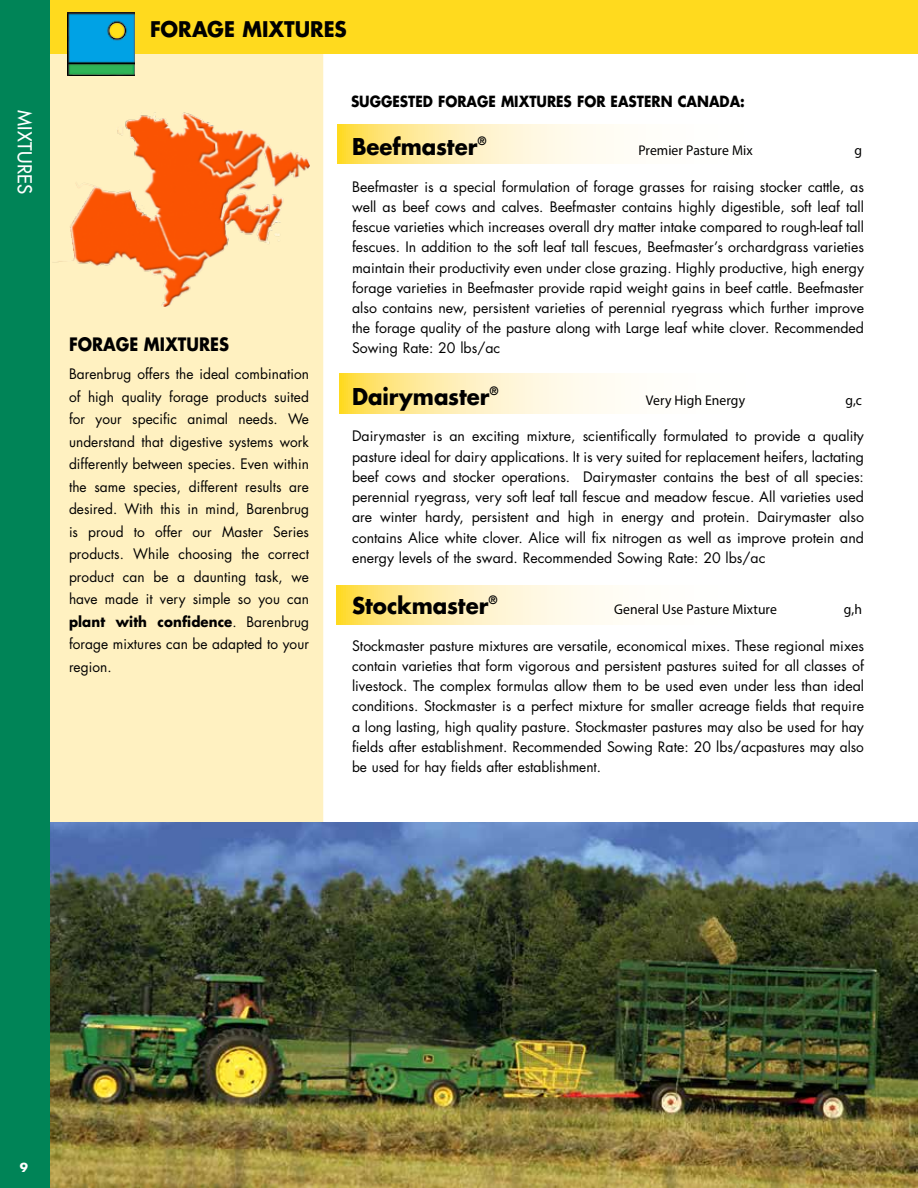
<style>
.page{position:relative;width:918px;height:1188px;background:#fff}
.page>*{position:absolute;margin:0;border:0;box-sizing:border-box;transform-origin:0 0}
.t1{font:700 22.5px "Futura Std";letter-spacing:-.005em;color:#000;scale:.95 1}
.t2{font:700 21px "Futura Std";color:#000;scale:.95 1}
.t3{font:500 18.75px "Futura Std";letter-spacing:.02em;color:#fff}
.t4{font:700 18px "Futura Std";color:#000;scale:.9 1}
.t5{font:700 15px "Futura Std";color:#000;scale:.9 1}
.t6{font:14.1px/20.2px "Futura Std";color:#000;text-align:justify}
.t7{font:14.1px "Myriad Pro";color:#000}
.t8{font:700 12px "Futura Std";color:#fff}
.t9{font:700 11.25px "Futura Std";color:#000;scale:.95 1}
.s1{font-weight:700}
</style>
<div class="page">
<div style="left:50px;top:53px;width:275px;height:770px;background:#fff1c1"></div>
<div style="left:0;top:0;width:918px;height:53px;background:#ffda1e"></div>
<img style="left:50px;top:823px;width:868px;height:365px">
<svg style="left:337px;top:585px;width:282px;height:40px;background:#ffefb6"></svg>
<svg style="left:339px;top:374px;width:282px;height:39px;background:#ffefb5"></svg>
<svg style="left:338px;top:124px;width:282px;height:40px;background:#ffefb6"></svg>
<img style="left:68px;top:12px;width:67px;height:63px">
<div style="left:0;top:0;width:50px;height:1188px;background:#008457"></div>
<img style="left:50px;top:112px;width:259px;height:194px">
<h3 class="t3" style="left:36px;top:110px;width:85px;rotate:90deg">MIXTURES</h3>
<h2 class="t2" style="left:150px;top:15px;width:29px">FORA</h2>
<h2 class="t2" style="left:207px;top:15px;width:148px">GE MIXTURES</h2>
<p class="t4" style="left:69px;top:332px;width:25px">FORA</p>
<p class="t4" style="left:116px;top:332px;width:127px">GE MIXTURES</p>
<p class="t6" style="left:69px;top:363px;width:242px;line-height:22.5px">Barenbrug offers the ideal combination of high quality forage products suited for your specific animal needs. We understand that digestive systems work differently between species. Even within the same species, different results are desired. With this in mind, Barenbrug is proud to offer our Master Series products. While choosing the correct product can be a daunting task, we have made it very simple so you can <span class="s1">PLANT WITH CONFIDENCE</span>. Barenbrug forage mixtures can be adapted to your region.</p>
<p class="t5" style="left:351px;top:92px;width:13px">SUGG</p>
<p class="t5" style="left:393px;top:92px;width:393px">ESTED FORAGE MIXTURES FOR EASTERN CANADA:</p>
<h1 class="t1" style="left:352px;top:132px;width:133px">BEEFMASTER</h1>
<p class="t9" style="left:478px;top:133px;width:10px">®</p>
<p class="t7" style="left:638px;top:142px;width:116px">Premier Pasture Mix</p>
<p class="t7" style="left:854px;top:142px;width:9px">g</p>
<p class="t6" style="left:352px;top:176px;width:513px">Beefmaster is a special formulation of forage grasses for raising stocker cattle, as well as beef cows and calves. Beefmaster contains highly digestible, soft leaf tall fescue varieties which increases overall dry matter intake compared to rough-leaf tall fescues. In addition to the soft leaf tall fescues, Beefmaster’s orchardgrass varieties maintain their productivity even under close grazing. Highly productive, high energy forage varieties in Beefmaster provide rapid weight gains in beef cattle. Beefmaster also contains new, persistent varieties of perennial ryegrass which further improve the forage quality of the pasture along with Large leaf white clover. Recommended Sowing Rate: 20 lbs/ac</p>
<h1 class="t1" style="left:352px;top:381px;width:146px">DAIRYMASTER</h1>
<p class="t9" style="left:490px;top:383px;width:10px">®</p>
<p class="t7" style="left:646px;top:391px;width:101px">Very High Energy</p>
<p class="t7" style="left:845px;top:391px;width:18px">g,c</p>
<p class="t6" style="left:352px;top:426px;width:513px">Dairymaster is an exciting mixture, scientifically formulated to provide a quality pasture ideal for dairy applications. It is very suited for replacement heifers, lactating beef cows and stocker operations. Dairymaster contains the best of all species: perennial ryegrass, very soft leaf tall fescue and meadow fescue. All varieties used are winter hardy, persistent and high in energy and protein. Dairymaster also contains Alice white clover. Alice will fix nitrogen as well as improve protein and energy levels of the sward. Recommended Sowing Rate: 20 lbs/ac</p>
<h1 class="t1" style="left:352px;top:591px;width:145px">STOCKMASTER</h1>
<p class="t9" style="left:489px;top:592px;width:10px">®</p>
<p class="t7" style="left:614px;top:601px;width:164px">General Use Pasture Mixture</p>
<p class="t7" style="left:844px;top:601px;width:20px">g,h</p>
<p class="t6" style="left:352px;top:635px;width:513px">Stockmaster pasture mixtures are versatile, economical mixes. These regional mixes contain varieties that form vigorous and persistent pastures suited for all classes of livestock. The complex formulas allow them to be used even under less than ideal conditions. Stockmaster is a perfect mixture for smaller acreage fields that require a long lasting, high quality pasture. Stockmaster pastures may also be used for hay fields after establishment. Recommended Sowing Rate: 20 lbs/acpastures may also be used for hay fields after establishment.</p>
<p class="t8" style="left:20px;top:1159px;width:10px">9</p>
</div>
